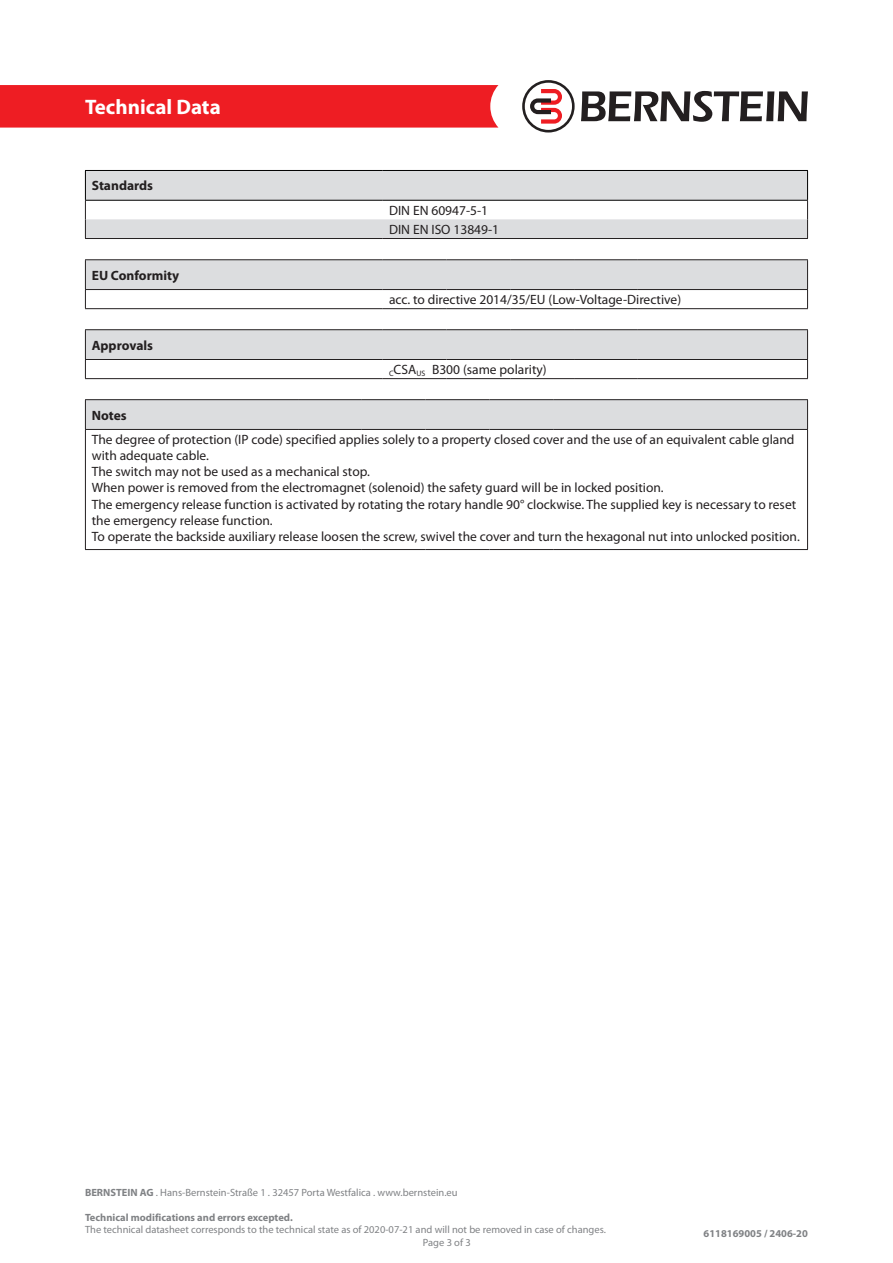
<style>
.page{position:relative;width:893px;height:1263px;background:#fff}
.page>*{position:absolute;margin:0;border:0;box-sizing:border-box;transform-origin:0 0}
.t1{font:700 21px "Myriad Pro";color:#fff}
.t2{font:13.5px/16.2px "Myriad Pro";color:#231f20}
.t3{font:700 13.5px "Myriad Pro";color:#231f20}
.t4{font:10.5px "Myriad Pro";color:#808285}
.t5{font:700 10.5px "Myriad Pro";color:#808285}
.s1{font-weight:700}
</style>
<div class="page">
<div style="left:0;top:85px;width:498px;height:43px;background:#ee1d23"></div>
<svg style="left:581px;top:91px;width:227px;height:31px"></svg>
<svg style="left:522px;top:80px;width:53px;height:53px"></svg>
<svg style="left:85px;top:260px;width:723px;height:48px"></svg>
<hr style="left:85px;top:259px;width:298px;height:1px;background:#231f20">
<hr style="left:383px;top:259px;width:63px;height:1px;background:#231f20">
<hr style="left:446px;top:259px;width:64px;height:1px;background:#231f20">
<hr style="left:510px;top:259px;width:64px;height:1px;background:#231f20">
<hr style="left:574px;top:259px;width:64px;height:1px;background:#231f20">
<hr style="left:638px;top:259px;width:170px;height:1px;background:#231f20">
<hr style="left:85px;top:289px;width:298px;height:1px;background:#231f20">
<hr style="left:383px;top:289px;width:63px;height:1px;background:#231f20">
<hr style="left:446px;top:289px;width:64px;height:1px;background:#231f20">
<hr style="left:510px;top:289px;width:64px;height:1px;background:#231f20">
<hr style="left:574px;top:289px;width:64px;height:1px;background:#231f20">
<hr style="left:638px;top:289px;width:170px;height:1px;background:#231f20">
<hr style="left:85px;top:308px;width:298px;height:1px;background:#231f20">
<hr style="left:383px;top:308px;width:63px;height:1px;background:#231f20">
<hr style="left:446px;top:308px;width:64px;height:1px;background:#231f20">
<hr style="left:510px;top:308px;width:64px;height:1px;background:#231f20">
<hr style="left:574px;top:308px;width:64px;height:1px;background:#231f20">
<hr style="left:638px;top:308px;width:170px;height:1px;background:#231f20">
<svg style="left:85px;top:400px;width:723px;height:29px;background:#d9dadc"></svg>
<hr style="left:85px;top:430px;width:1px;height:119px;background:#231f20">
<hr style="left:807px;top:430px;width:1px;height:119px;background:#231f20">
<hr style="left:85px;top:399px;width:213px;height:1px;background:#231f20">
<hr style="left:298px;top:399px;width:64px;height:1px;background:#231f20">
<hr style="left:362px;top:399px;width:64px;height:1px;background:#231f20">
<hr style="left:426px;top:399px;width:63px;height:1px;background:#231f20">
<hr style="left:489px;top:399px;width:64px;height:1px;background:#231f20">
<hr style="left:553px;top:399px;width:255px;height:1px;background:#231f20">
<hr style="left:85px;top:429px;width:213px;height:1px;background:#231f20">
<hr style="left:298px;top:429px;width:64px;height:1px;background:#231f20">
<hr style="left:362px;top:429px;width:64px;height:1px;background:#231f20">
<hr style="left:426px;top:429px;width:63px;height:1px;background:#231f20">
<hr style="left:489px;top:429px;width:64px;height:1px;background:#231f20">
<hr style="left:553px;top:429px;width:255px;height:1px;background:#231f20">
<hr style="left:85px;top:549px;width:213px;height:1px;background:#231f20">
<hr style="left:298px;top:549px;width:64px;height:1px;background:#231f20">
<hr style="left:362px;top:549px;width:64px;height:1px;background:#231f20">
<hr style="left:426px;top:549px;width:63px;height:1px;background:#231f20">
<hr style="left:489px;top:549px;width:64px;height:1px;background:#231f20">
<hr style="left:553px;top:549px;width:255px;height:1px;background:#231f20">
<svg style="left:85px;top:330px;width:723px;height:49px"></svg>
<hr style="left:85px;top:329px;width:298px;height:1px;background:#231f20">
<hr style="left:383px;top:329px;width:63px;height:1px;background:#231f20">
<hr style="left:446px;top:329px;width:64px;height:1px;background:#231f20">
<hr style="left:510px;top:329px;width:64px;height:1px;background:#231f20">
<hr style="left:574px;top:329px;width:64px;height:1px;background:#231f20">
<hr style="left:638px;top:329px;width:170px;height:1px;background:#231f20">
<svg style="left:86px;top:171px;width:721px;height:67px;fill:#dcdddf"></svg>
<hr style="left:85px;top:170px;width:298px;height:1px;background:#000">
<hr style="left:383px;top:170px;width:425px;height:1px;background:#000">
<hr style="left:85px;top:200px;width:298px;height:1px;background:#000">
<hr style="left:383px;top:200px;width:425px;height:1px;background:#000">
<svg style="left:85px;top:171px;width:1px;height:67px"></svg>
<svg style="left:807px;top:171px;width:1px;height:67px"></svg>
<hr style="left:85px;top:238px;width:298px;height:1px;background:#231f20">
<hr style="left:383px;top:238px;width:425px;height:1px;background:#231f20">
<h1 class="t1" style="left:85px;top:93px;width:137px">Technical Data</h1>
<p class="t3" style="left:92px;top:177px;width:63px">Standards</p>
<p class="t3" style="left:92px;top:266px;width:89px">EU Conformity</p>
<p class="t3" style="left:92px;top:336px;width:63px">Approvals</p>
<p class="t2" style="left:389px;top:202px;width:101px">DIN EN 60947-5-1</p>
<p class="t2" style="left:389px;top:221px;width:112px">DIN EN ISO 13849-1</p>
<p class="t2" style="left:389px;top:291px;width:294px">acc. to directive 2014/35/EU (Low-Voltage-Directive)</p>
<p class="t2" style="left:389px;top:361px;width:159px"><sub>C</sub>CSA<sub>US</sub> B300 (same polarity)</p>
<p class="t3" style="left:92px;top:406px;width:36px">Notes</p>
<p class="t2" style="left:92px;top:431px;width:704px">The degree of protection (IP code) specified applies solely to a property closed cover and the use of an equivalent cable gland with adequate cable.</p>
<p class="t2" style="left:92px;top:463px;width:280px">The switch may not be used as a mechanical stop.</p>
<p class="t2" style="left:92px;top:480px;width:573px">When power is removed from the electromagnet (solenoid) the safety guard will be in locked position.</p>
<p class="t2" style="left:92px;top:496px;width:706px">The emergency release function is activated by rotating the rotary handle 90° clockwise. The supplied key is necessary to reset the emergency release function.</p>
<p class="t2" style="left:92px;top:528px;width:710px">To operate the backside auxiliary release loosen the screw, swivel the cover and turn the hexagonal nut into unlocked position.</p>
<p class="t4" style="left:85px;top:1185px;width:374px"><span class="s1">BERNSTEIN AG</span> . Hans-Bernstein-Straße 1 . 32457 Porta Westfalica . www.bernstein.eu</p>
<p class="t5" style="left:85px;top:1210px;width:209px">Technical modifications and errors excepted.</p>
<p class="t4" style="left:85px;top:1223px;width:522px">The technical datasheet corresponds to the technical state as of 2020-07-21 and will not be removed in case of changes.</p>
<p class="t4" style="left:423px;top:1236px;width:49px">Page 3 of 3</p>
<p class="t5" style="left:704px;top:1227px;width:106px">6118169005 / 2406-20</p>
</div>
